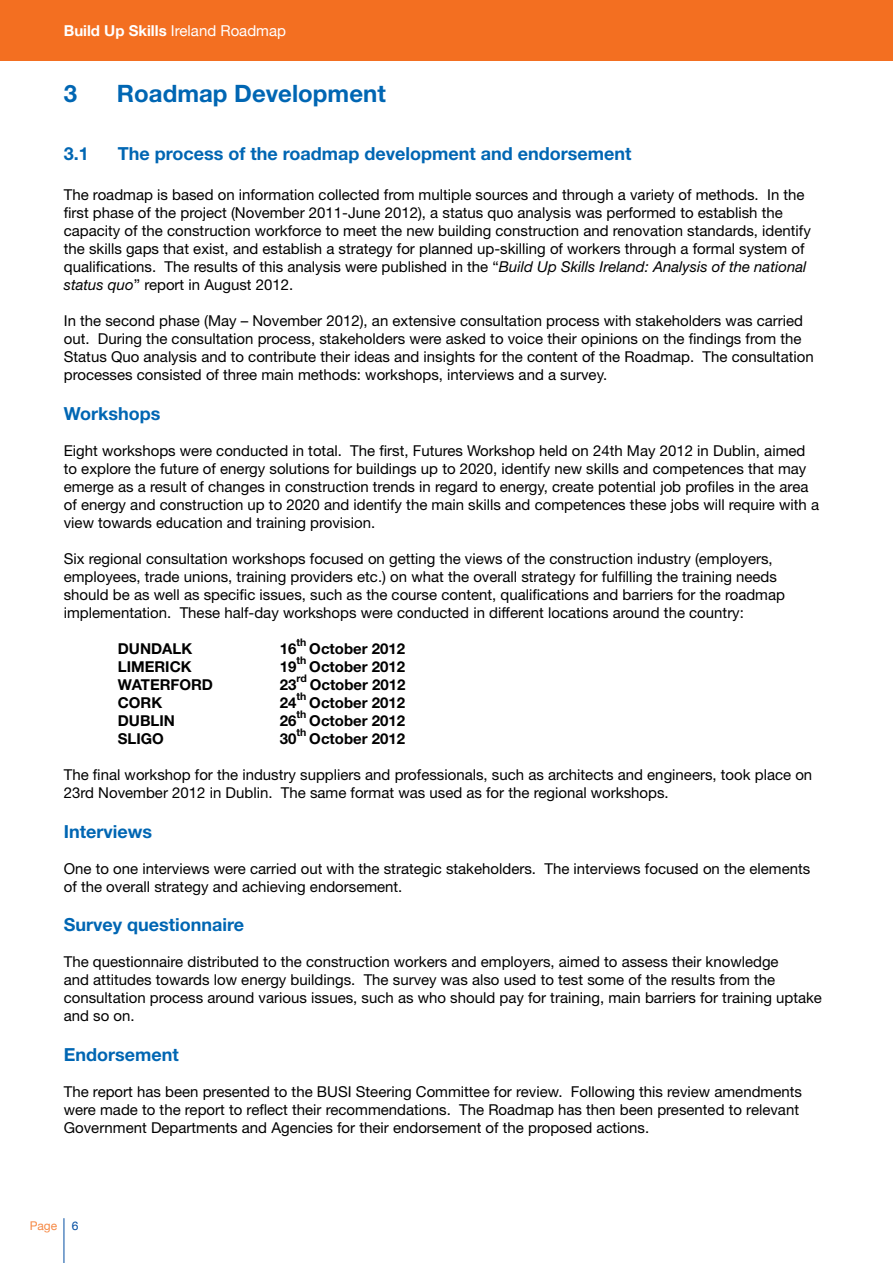
<style>
.page{position:relative;width:893px;height:1263px;background:#fff}
.page>*{position:absolute;margin:0;border:0;box-sizing:border-box;transform-origin:0 0}
.t1{font:700 24px "Helvetica Neue LT Std";color:#0066b3}
.t2{font:700 18px "Helvetica Neue LT Std";color:#0066b3}
.t3{font:15px/18px "Helvetica Neue LT Std";color:#000}
.t4{font:700 15px "Helvetica Neue LT Std";color:#000}
.t5{font:15px "Helvetica Neue";color:#fff}
.t6{font:12px "Helvetica Neue";color:#f68a46}
.t7{font:700 10.5px "Helvetica Neue LT Std";color:#000}
.s1{font-weight:700}
.s2{font-style:italic}
.s3{color:#034ea2}
</style>
<div class="page">
<hr style="left:64px;top:1218px;width:1px;height:45px;background:#034ea2">
<div style="left:0;top:0;width:893px;height:61px;background:#f36f21"></div>
<p class="t5" style="left:64px;top:20px;width:224px"><span class="s1">Build Up Skills</span> Ireland Roadmap</p>
<h1 class="t1" style="left:64px;top:79px;width:15px">3</h1>
<h1 class="t1" style="left:117px;top:79px;width:270px">Roadmap Development</h1>
<p class="t2" style="left:64px;top:142px;width:27px">3.1</p>
<p class="t2" style="left:118px;top:142px;width:515px">The process of the roadmap development and endorsement</p>
<p class="t3" style="left:64px;top:186px;width:749px">The roadmap is based on information collected from multiple sources and through a variety of methods. In the first phase of the project (November 2011-June 2012), a status quo analysis was performed to establish the capacity of the construction workforce to meet the new building construction and renovation standards, identify the skills gaps that exist, and establish a strategy for planned up-skilling of workers through a formal system of qualifications. The results of this analysis were published in the “<span class="s2">Build Up Skills Ireland: Analysis of the national status quo</span>” report in August 2012.</p>
<p class="t3" style="left:64px;top:312px;width:751px">In the second phase (May – November 2012), an extensive consultation process with stakeholders was carried out. During the consultation process, stakeholders were asked to voice their opinions on the findings from the Status Quo analysis and to contribute their ideas and insights for the content of the Roadmap. The consultation processes consisted of three main methods: workshops, interviews and a survey.</p>
<p class="t2" style="left:64px;top:402px;width:98px">Workshops</p>
<p class="t3" style="left:64px;top:441px;width:757px">Eight workshops were conducted in total. The first, Futures Workshop held on 24th May 2012 in Dublin, aimed to explore the future of energy solutions for buildings up to 2020, identify new skills and competences that may emerge as a result of changes in construction trends in regard to energy, create potential job profiles in the area of energy and construction up to 2020 and identify the main skills and competences these jobs will require with a view towards education and training provision.</p>
<p class="t3" style="left:64px;top:549px;width:723px">Six regional consultation workshops focused on getting the views of the construction industry (employers, employees, trade unions, training providers etc.) on what the overall strategy for fulfilling the training needs should be as well as specific issues, such as the course content, qualifications and barriers for the roadmap implementation. These half-day workshops were conducted in different locations around the country:</p>
<p class="t4" style="left:118px;top:639px;width:76px">DUNDALK</p>
<p class="t4" style="left:280px;top:639px;width:18px">16</p>
<p class="t7" style="left:296px;top:636px;width:11px">th</p>
<p class="t4" style="left:309px;top:639px;width:97px">October 2012</p>
<p class="t7" style="left:296px;top:653px;width:11px">th</p>
<p class="t4" style="left:118px;top:657px;width:75px">LIMERICK</p>
<p class="t4" style="left:280px;top:657px;width:18px">19</p>
<p class="t4" style="left:309px;top:657px;width:97px">October 2012</p>
<p class="t7" style="left:296px;top:672px;width:12px">rd</p>
<p class="t4" style="left:118px;top:675px;width:97px">WATERFORD</p>
<p class="t4" style="left:280px;top:675px;width:18px">23</p>
<p class="t4" style="left:310px;top:675px;width:97px">October 2012</p>
<p class="t7" style="left:296px;top:690px;width:11px">th</p>
<p class="t4" style="left:118px;top:693px;width:46px">CORK</p>
<p class="t4" style="left:280px;top:693px;width:18px">24</p>
<p class="t4" style="left:309px;top:693px;width:97px">October 2012</p>
<p class="t7" style="left:296px;top:707px;width:11px">th</p>
<p class="t4" style="left:309px;top:711px;width:97px">October 2012</p>
<p class="t4" style="left:118px;top:711px;width:59px">DUBLIN</p>
<p class="t4" style="left:280px;top:711px;width:18px">26</p>
<p class="t7" style="left:296px;top:726px;width:11px">th</p>
<p class="t4" style="left:309px;top:729px;width:97px">October 2012</p>
<p class="t3" style="left:64px;top:765px;width:750px">The final workshop for the industry suppliers and professionals, such as architects and engineers, took place on<br>23rd November 2012 in Dublin. The same format was used as for the regional workshops.</p>
<p class="t2" style="left:64px;top:820px;width:90px">Interviews</p>
<p class="t3" style="left:64px;top:859px;width:748px">One to one interviews were carried out with the strategic stakeholders. The interviews focused on the elements of the overall strategy and achieving endorsement.</p>
<p class="t2" style="left:64px;top:914px;width:182px">Survey questionnaire</p>
<p class="t3" style="left:64px;top:953px;width:760px">The questionnaire distributed to the construction workers and employers, aimed to assess their knowledge<br>and attitudes towards low energy buildings. The survey was also used to test some of the results from the consultation process around various issues, such as who should pay for training, main barriers for training uptake and so on.</p>
<p class="t2" style="left:64px;top:1043px;width:116px">Endorsement</p>
<p class="t3" style="left:64px;top:1082px;width:740px">The report has been presented to the BUSI Steering Committee for review. Following this review amendments were made to the report to reflect their recommendations. The Roadmap has then been presented to relevant<br>Government Departments and Agencies for their endorsement of the proposed actions.</p>
<p class="t4" style="left:118px;top:729px;width:48px">SLIGO</p>
<p class="t4" style="left:280px;top:729px;width:18px">30</p>
<p class="t6" style="left:30px;top:1217px;width:50px">Page <span class="s3">6</span></p>
</div>
